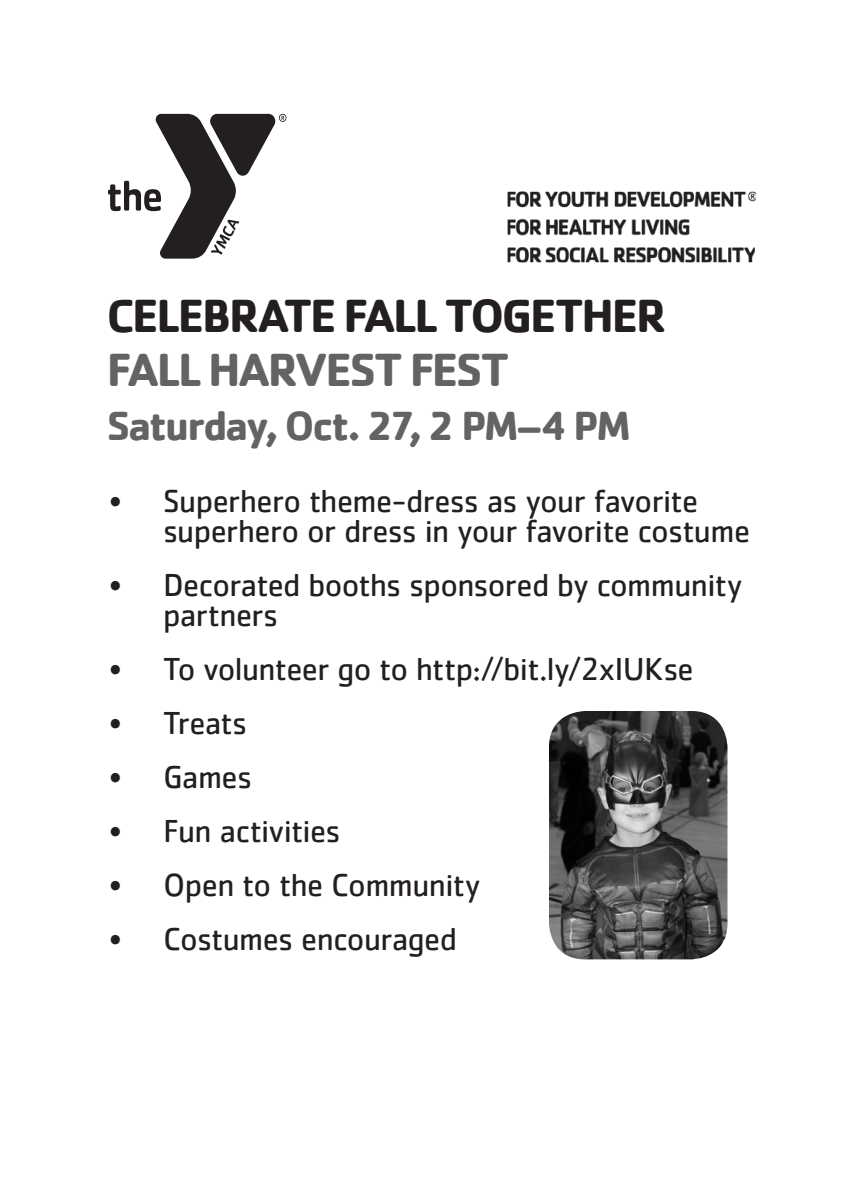
<style>
.page{position:relative;width:864px;height:1188px;background:#fff}
.page>*{position:absolute;margin:0;border:0;box-sizing:border-box;transform-origin:0 0}
.t1{font:700 48px "Cachet";letter-spacing:-.045em;color:#231f20}
.t2{font:700 48px "Cachet";letter-spacing:-.045em;color:#636366}
.t3{font:700 42px "Cachet";letter-spacing:-.05em;color:#636366}
.t4{font:33px/30px "Cachet Std";letter-spacing:-.02em;color:#231f20}
</style>
<div class="page">
<svg style="left:108px;top:114px;width:178px;height:145px"></svg>
<img style="left:508px;top:191px;width:248px;height:71px">
<img style="left:549px;top:711px;width:179px;height:248px">
<p class="t1" style="left:107px;top:285px;width:561px">CELEBRATE FALL TOGETHER</p>
<p class="t2" style="left:107px;top:339px;width:404px">FALL HARVEST FEST</p>
<p class="t3" style="left:107px;top:399px;width:525px">Saturday, Oct. 27, 2 PM–4 PM</p>
<p class="t4" style="left:163px;top:486px;width:589px;text-indent:-54px">• Superhero theme-dress as your favorite superhero or dress in your favorite costume</p>
<p class="t4" style="left:163px;top:570px;width:581px;text-indent:-54px">• Decorated booths sponsored by community partners</p>
<p class="t4" style="left:109px;top:654px;width:586px">• To volunteer go to http://bit.ly/2xIUKse</p>
<p class="t4" style="left:109px;top:708px;width:140px">• Treats</p>
<p class="t4" style="left:109px;top:762px;width:145px">• Games</p>
<p class="t4" style="left:109px;top:816px;width:233px">• Fun activities</p>
<p class="t4" style="left:109px;top:870px;width:373px">• Open to the Community</p>
<p class="t4" style="left:109px;top:924px;width:349px">• Costumes encouraged</p>
</div>
